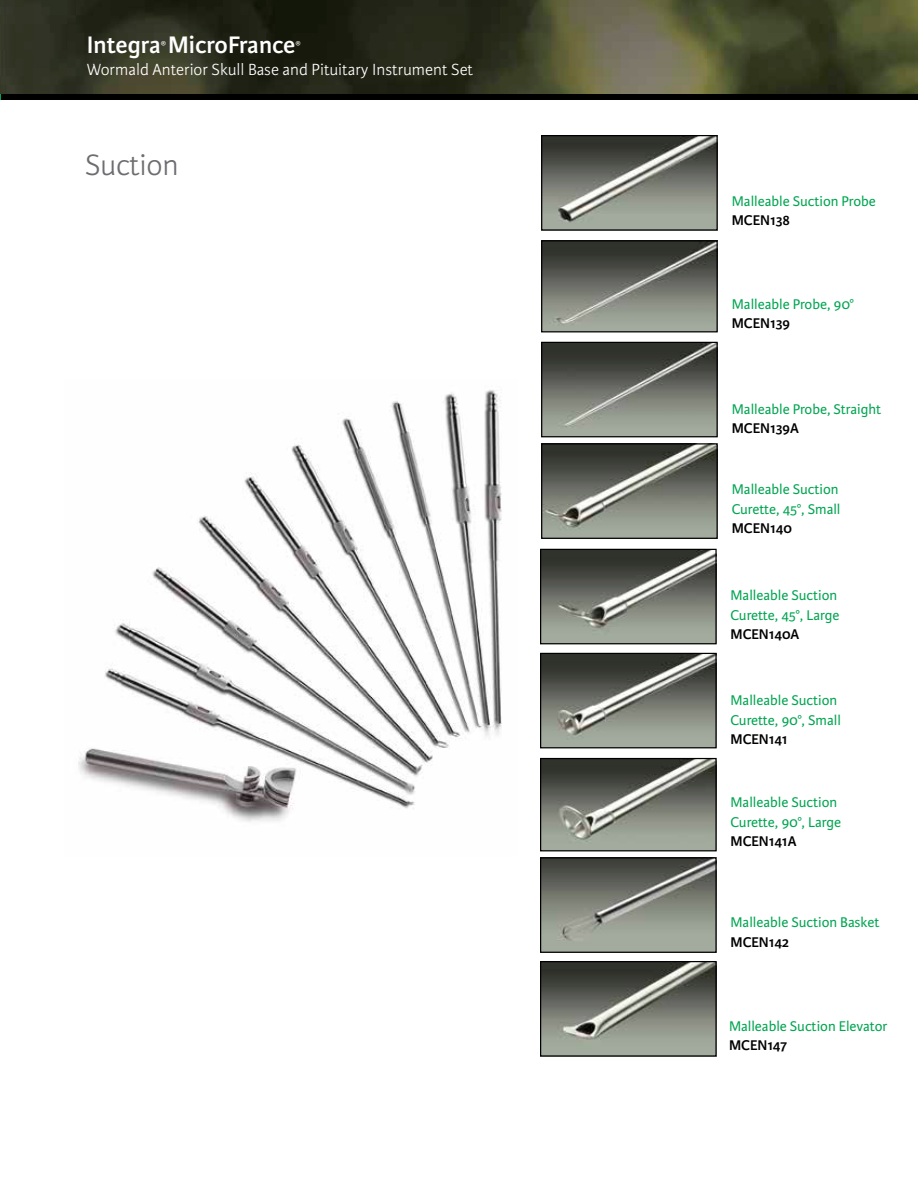
<style>
.page{position:relative;width:918px;height:1188px;background:#fff}
.page>*{position:absolute;margin:0;border:0;box-sizing:border-box;transform-origin:0 0}
.t1{font:300 31.5px "Karmina Sans";letter-spacing:-.01em;color:#6d6d71}
.t2{font:600 25.5px "Karmina Sans";color:#fff}
.t3{font:300 17.25px "Karmina Sans";color:#fff}
.t4{font:15px/19.5px "Karmina Sans";color:#00a550}
.t5{font:600 15px "Karmina Sans";color:#000}
.s1{font-size:12px}
</style>
<div class="page">
<img style="left:78px;top:390px;width:424px;height:432px">
<img style="left:0;top:0;width:918px;height:94px">
<div style="left:0;top:94px;width:918px;height:6px;background:#000"></div>
<img style="left:543px;top:137px;width:173px;height:92px">
<div style="left:541px;top:135px;width:177px;height:96px;border:1px solid #000"></div>
<img style="left:543px;top:242px;width:173px;height:88px">
<div style="left:541px;top:240px;width:177px;height:92px;border:1px solid #000"></div>
<img style="left:543px;top:344px;width:173px;height:91px">
<div style="left:541px;top:342px;width:177px;height:95px;border:1px solid #000"></div>
<img style="left:543px;top:445px;width:173px;height:92px">
<div style="left:541px;top:443px;width:177px;height:96px;border:1px solid #000"></div>
<img style="left:542px;top:551px;width:173px;height:91px">
<div style="left:540px;top:549px;width:177px;height:95px;border:1px solid #000"></div>
<img style="left:542px;top:655px;width:173px;height:91px">
<div style="left:540px;top:653px;width:177px;height:95px;border:1px solid #000"></div>
<img style="left:542px;top:760px;width:173px;height:89px">
<div style="left:540px;top:758px;width:177px;height:93px;border:1px solid #000"></div>
<img style="left:542px;top:963px;width:173px;height:92px">
<div style="left:540px;top:961px;width:177px;height:96px;border:1px solid #000"></div>
<img style="left:542px;top:859px;width:173px;height:92px">
<div style="left:540px;top:857px;width:177px;height:96px;border:1px solid #000"></div>
<h2 class="t2" style="left:87px;top:30px;width:215px">Integra<span class="s1">®</span> MicroFrance<span class="s1">®</span></h2>
<p class="t3" style="left:87px;top:60px;width:388px">Wormald Anterior Skull Base and Pituitary Instrument Set</p>
<h1 class="t1" style="left:85px;top:148px;width:95px">Suction</h1>
<p class="t4" style="left:732px;top:191px;width:146px">Malleable Suction Probe</p>
<p class="t5" style="left:732px;top:212px;width:60px">MCEN138</p>
<p class="t4" style="left:732px;top:295px;width:124px">Malleable Probe, 90°</p>
<p class="t5" style="left:732px;top:315px;width:60px">MCEN139</p>
<p class="t4" style="left:732px;top:399px;width:151px">Malleable Probe, Straight</p>
<p class="t5" style="left:732px;top:420px;width:69px">MCEN139A</p>
<p class="t4" style="left:732px;top:480px;width:110px">Malleable Suction<br>Curette, 45°, Small</p>
<p class="t5" style="left:732px;top:520px;width:62px">MCEN140</p>
<p class="t4" style="left:730px;top:586px;width:110px">Malleable Suction<br>Curette, 45°, Large</p>
<p class="t5" style="left:730px;top:626px;width:70px">MCEN140A</p>
<p class="t4" style="left:730px;top:691px;width:112px">Malleable Suction<br>Curette, 90°, Small</p>
<p class="t5" style="left:730px;top:731px;width:59px">MCEN141</p>
<p class="t4" style="left:730px;top:793px;width:112px">Malleable Suction<br>Curette, 90°, Large</p>
<p class="t5" style="left:730px;top:833px;width:68px">MCEN141A</p>
<p class="t4" style="left:730px;top:913px;width:150px">Malleable Suction Basket</p>
<p class="t5" style="left:730px;top:933px;width:60px">MCEN142</p>
<p class="t4" style="left:729px;top:1016px;width:160px">Malleable Suction Elevator</p>
<p class="t5" style="left:729px;top:1037px;width:59px">MCEN147</p>
</div>
